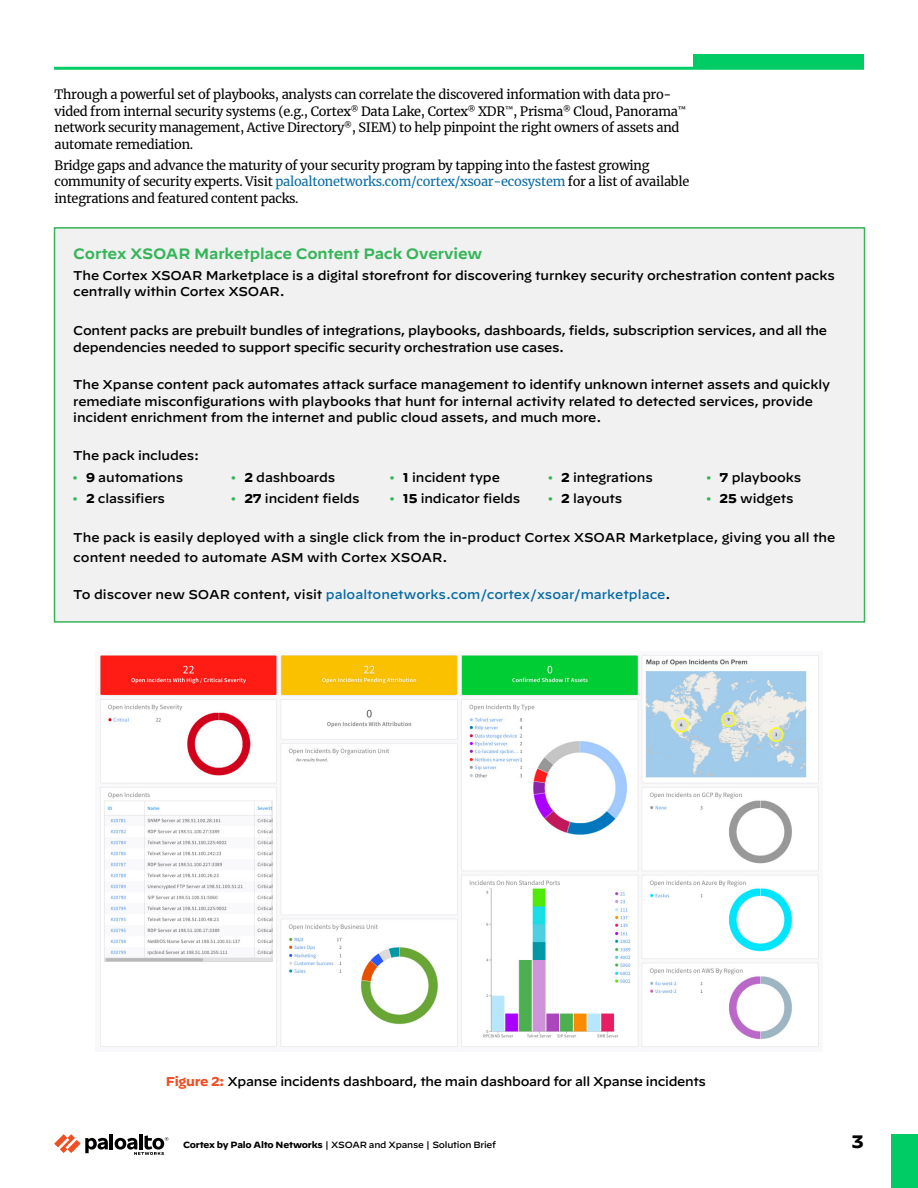
<style>
.page{position:relative;width:918px;height:1188px;background:#fff}
.page>*{position:absolute;margin:0;border:0;box-sizing:border-box;transform-origin:0 0}
.t1{font:700 18px "Decimal";color:#000}
.t2{font:600 15px "Decimal";letter-spacing:-.01em;color:#35b558}
.t3{font:500 12.75px/16.5px "Decimal";letter-spacing:-.01em;color:#000}
.t4{font:12.75px/16.5px "Merriweather";letter-spacing:-.02em;color:#000}
.t5{font:500 12.75px "Decimal";color:#086ca4}
.t6{font:500 9px "Decimal";letter-spacing:-.025em;color:#000}
.s1{color:#086ca4}
.s2{color:#35b558}
.s3{font-weight:700}
.s4{color:#000}
.s5{font-weight:700;color:#f04e23}
</style>
<div class="page">
<hr style="left:110px;top:1134px;width:3px;height:15px;background:#000">
<svg style="left:54px;top:1134px;width:54px;height:19px"></svg>
<hr style="left:139px;top:1134px;width:4px;height:15px;background:#000">
<svg style="left:115px;top:1135px;width:53px;height:20px"></svg>
<div style="left:891px;top:1134px;width:27px;height:54px;background:#0c6"></div>
<div style="left:693px;top:54px;width:171px;height:14px;background:#0c6"></div>
<hr style="left:54px;top:67px;width:810px;height:3px;background:#0c6">
<div style="left:55px;top:228px;width:810px;height:394px;background:#f1f1f2"></div>
<div style="left:54px;top:227px;width:811px;height:396px;border:2px solid #35b558"></div>
<img style="left:99px;top:655px;width:720px;height:392px">
<p class="t4" style="left:55px;top:86px;width:633px">Through a powerful set of playbooks, analysts can correlate the discovered information with data pro&shy;vided from internal security systems (e.g., Cortex<sup>®</sup> Data Lake, Cortex<sup>®</sup> XDR<sup>™</sup>, Prisma<sup>®</sup> Cloud, Panorama<sup>™ </sup>network security management, Active Directory<sup>®</sup>, SIEM) to help pinpoint the right owners of assets and automate remediation.</p>
<p class="t4" style="left:55px;top:157px;width:636px">Bridge gaps and advance the maturity of your security program by tapping into the fastest growing community of security experts. Visit <span class="s1">paloaltonetworks.com/cortex/xsoar-ecosystem</span> for a list of available integrations and featured content packs.</p>
<p class="t2" style="left:73px;top:239px;width:411px">Cortex XSOAR Marketplace Content Pack Overview</p>
<p class="t3" style="left:73px;top:265px;width:763px">The Cortex XSOAR Marketplace is a digital storefront for discovering turnkey security orchestration content packs centrally within Cortex XSOAR.</p>
<p class="t3" style="left:73px;top:321px;width:755px">Content packs are prebuilt bundles of integrations, playbooks, dashboards, fields, subscription services, and all the dependencies needed to support specific security orchestration use cases.</p>
<p class="t3" style="left:73px;top:375px;width:758px">The Xpanse content pack automates attack surface management to identify unknown internet assets and quickly remediate misconfigurations with playbooks that hunt for internal activity related to detected services, provide incident enrichment from the internet and public cloud assets, and much more.</p>
<p class="t3" style="left:73px;top:445px;width:128px">The pack includes:</p>
<p class="t3" style="left:73px;top:467px;width:112px"><span class="s2">•</span> <span class="s3">9</span> automations</p>
<p class="t3" style="left:73px;top:488px;width:94px"><span class="s2">•</span> <span class="s3">2</span> classifiers</p>
<p class="t3" style="left:231px;top:467px;width:106px"><span class="s2">•</span> <span class="s3">2</span> dashboards</p>
<p class="t3" style="left:231px;top:488px;width:130px"><span class="s2">•</span> <span class="s3">27</span> incident fields</p>
<p class="t3" style="left:389px;top:467px;width:112px"><span class="s2">•</span> <span class="s3">1</span> incident type</p>
<p class="t3" style="left:389px;top:488px;width:133px"><span class="s2">•</span> <span class="s3">15</span> indicator fields</p>
<p class="t3" style="left:548px;top:467px;width:107px"><span class="s2">•</span> <span class="s3">2</span> integrations</p>
<p class="t3" style="left:548px;top:488px;width:76px"><span class="s2">•</span> <span class="s3">2</span> layouts</p>
<p class="t3" style="left:706px;top:467px;width:97px"><span class="s2">•</span> <span class="s3">7</span> playbooks</p>
<p class="t3" style="left:706px;top:488px;width:89px"><span class="s2">•</span> <span class="s3">25</span> widgets</p>
<p class="t3" style="left:73px;top:526px;width:764px;line-height:19.5px">The pack is easily deployed with a single click from the in-product Cortex XSOAR Marketplace, giving you all the content needed to automate ASM with Cortex XSOAR.</p>
<p class="t5" style="left:73px;top:583px;width:599px"><span class="s4">To discover new SOAR content, visit</span> paloaltonetworks.com/cortex/xsoar/marketplace<span class="s4">.</span></p>
<p class="t3" style="left:166px;top:1071px;width:542px"><span class="s5">Figure 2:</span> Xpanse incidents dashboard, the main dashboard for all Xpanse incidents</p>
<p class="t6" style="left:183px;top:1137px;width:315px"><span class="s3">Cortex by Palo Alto Networks</span> | XSOAR and Xpanse | Solution Brief</p>
<h1 class="t1" style="left:852px;top:1132px;width:14px">3</h1>
</div>
